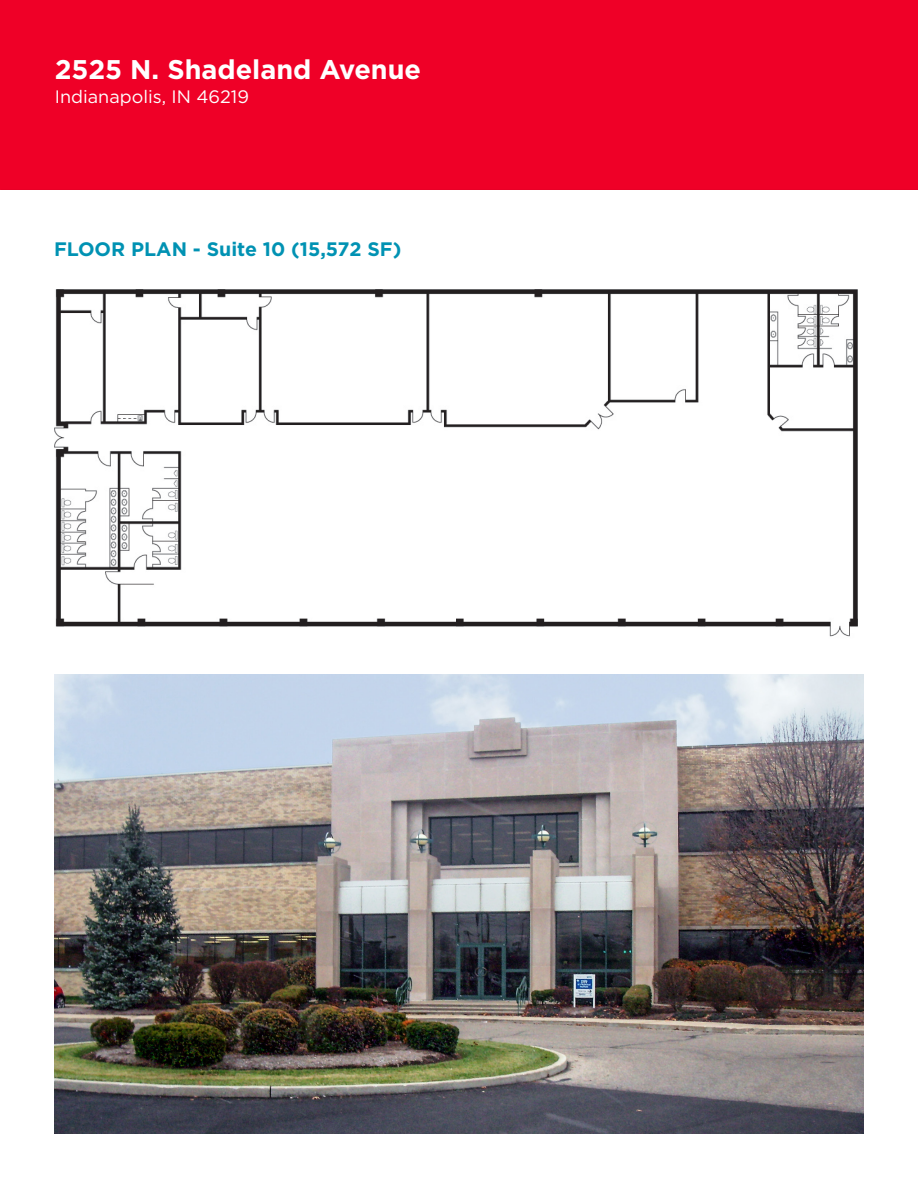
<style>
.page{position:relative;width:918px;height:1188px;background:#fff}
.page>*{position:absolute;margin:0;border:0;box-sizing:border-box;transform-origin:0 0}
.t1{font:700 27px "Gotham";color:#fff}
.t2{font:700 19.5px "Gotham";color:#0092b3}
.Sub_Title{font:18px "Gotham";color:#fff}
</style>
<div class="page">
<div style="left:0;top:0;width:918px;height:190px;background:#ef0027"></div>
<img style="left:55px;top:289px;width:802px;height:348px">
<img style="left:54px;top:674px;width:810px;height:460px">
<p class="t1" style="left:55px;top:52px;width:368px">2525 N. Shadeland Avenue</p>
<p class="Sub_Title" style="left:55px;top:85px;width:196px">Indianapolis, IN 46219</p>
<p class="t2" style="left:54px;top:237px;width:349px">FLOOR PLAN - Suite 10 (15,572 SF)</p>
</div>
